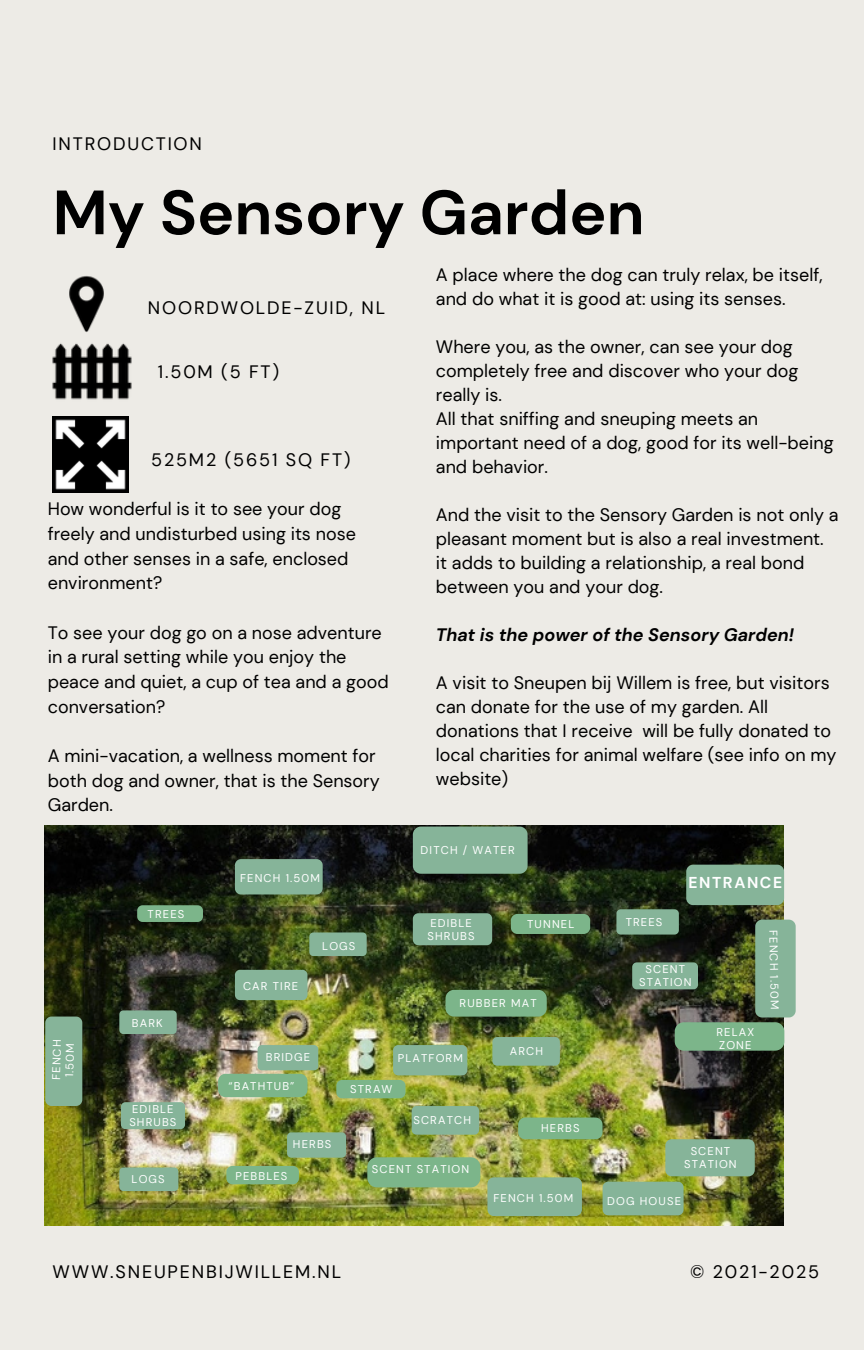
<style>
.page{position:relative;width:864px;height:1350px;background:#edebe6}
.page>*{position:absolute;margin:0;border:0;box-sizing:border-box;transform-origin:0 0}
.t1{font:700 62.32px "DM Sans";color:#000}
.t2{font:18px/24.1px "DM Sans";color:#000}
.t3{font:18px "DM Sans";letter-spacing:.1em;color:#000}
.t4{font:italic 700 18px "DM Sans";color:#000}
.t5{font:700 15.75px "DM Sans";letter-spacing:.1em;color:#fff}
.t6{font:11.25px/13px "DM Sans";letter-spacing:.1em;color:#fff;text-align:center}
</style>
<div class="page">
<img style="left:45px;top:826px;width:739px;height:399px">
<img style="left:69px;top:275px;width:35px;height:49px">
<img style="left:52px;top:324px;width:80px;height:93px">
<img style="left:53px;top:417px;width:76px;height:76px">
<svg style="left:137px;top:905px;width:66px;height:17px"></svg>
<div style="left:511px;top:914px;width:79px;height:20px;background:#7cb58a"></div>
<div style="left:446px;top:990px;width:101px;height:27px;background:#7cb58a"></div>
<div style="left:518px;top:1118px;width:85px;height:21px;background:#7cb58a"></div>
<div style="left:367px;top:1157px;width:113px;height:30px;background:#7cb58a"></div>
<svg style="left:226px;top:1166px;width:73px;height:18px"></svg>
<div style="left:121px;top:1102px;width:64px;height:27px;background:#86b499"></div>
<div style="left:665px;top:1139px;width:90px;height:37px;background:#86b499"></div>
<div style="left:603px;top:1182px;width:81px;height:33px;background:#86b499"></div>
<div style="left:235px;top:970px;width:72px;height:30px;background:#86b499"></div>
<div style="left:492px;top:1037px;width:68px;height:29px;background:#86b499"></div>
<div style="left:413px;top:913px;width:79px;height:32px;background:#86b499"></div>
<svg style="left:119px;top:1010px;width:58px;height:24px"></svg>
<div style="left:412px;top:1106px;width:67px;height:29px;background:#86b499"></div>
<div style="left:413px;top:827px;width:115px;height:47px;background:#86b499"></div>
<svg style="left:119px;top:1167px;width:59px;height:24px"></svg>
<div style="left:45px;top:1017px;width:37px;height:89px;background:#86b499"></div>
<div style="left:487px;top:1177px;width:95px;height:39px;background:#86b499"></div>
<img style="left:218px;top:1045px;width:100px;height:52px">
<div style="left:235px;top:859px;width:88px;height:35px;background:#86b499"></div>
<svg style="left:309px;top:932px;width:58px;height:24px"></svg>
<img style="left:336px;top:1045px;width:131px;height:53px">
<svg style="left:287px;top:1132px;width:59px;height:26px"></svg>
<img style="left:616px;top:865px;width:180px;height:186px">
<h1 class="t3" style="left:53px;top:132px;width:151px">INTRODUCTION</h1>
<h2 class="t1" style="left:53px;top:172px;width:593px">My Sensory Garden</h2>
<p class="t3" style="left:148px;top:296px;width:239px">NOORDWOLDE-ZUID, NL</p>
<h2 class="t2" style="left:158px;top:360px;width:123px">1.50M (5 FT)</h2>
<p class="t3" style="left:151px;top:448px;width:201px">525M2 (5651 SQ FT)</p>
<p class="t2" style="left:48px;top:497px;width:310px;line-height:24.8px">How wonderful is it to see your dog freely and undisturbed using its nose and other senses in a safe, enclosed environment?</p>
<p class="t2" style="left:48px;top:620px;width:342px;line-height:24.8px">To see your dog go on a nose adventure in a rural setting while you enjoy the peace and quiet, a cup of tea and a good conversation?</p>
<p class="t2" style="left:48px;top:744px;width:334px;line-height:24.8px">A mini-vacation, a wellness moment for both dog and owner, that is the Sensory<br>Garden.</p>
<h4 class="t2" style="left:436px;top:263px;width:388px">A place where the dog can truly relax, be itself, and do what it is good at: using its senses.</h4>
<h4 class="t2" style="left:436px;top:335px;width:399px">Where you, as the owner, can see your dog completely free and discover who your dog really is.<br>All that sniffing and sneuping meets an important need of a dog, good for its well-being and behavior.</h4>
<h4 class="t2" style="left:436px;top:503px;width:404px">And the visit to the Sensory Garden is not only a pleasant moment but is also a real investment. it adds to building a relationship, a real bond between you and your dog.</h4>
<h3 class="t4" style="left:436px;top:623px;width:360px">That is the power of the Sensory Garden!</h3>
<h4 class="t2" style="left:436px;top:671px;width:402px">A visit to Sneupen bij Willem is free, but visitors can donate for the use of my garden. All donations that I receive will be fully donated to local charities for animal welfare (see info on my website)</h4>
<p class="t6" style="left:50px;top:1080px;width:42px;text-align:left;rotate:-88deg">FENCH<br>1.50M</p>
<p class="t6" style="left:148px;top:908px;width:38px">TREES</p>
<p class="t6" style="left:132px;top:1017px;width:32px">BARK</p>
<p class="t6" style="left:240px;top:872px;width:81px">FENCH 1.50M</p>
<p class="t6" style="left:243px;top:979px;width:57px">CAR TIRE</p>
<p class="t6" style="left:322px;top:939px;width:35px">LOGS</p>
<p class="t6" style="left:266px;top:1050px;width:46px">BRIDGE</p>
<p class="t6" style="left:421px;top:843px;width:96px">DITCH / WATER</p>
<p class="t6" style="left:430px;top:917px;width:43px">EDIBLE</p>
<p class="t6" style="left:428px;top:930px;width:49px">SHRUBS</p>
<h4 class="t6" style="left:527px;top:918px;width:49px">TUNNEL</h4>
<p class="t6" style="left:460px;top:996px;width:79px">RUBBER MAT</p>
<p class="t6" style="left:398px;top:1052px;width:67px">PLATFORM</p>
<p class="t6" style="left:510px;top:1044px;width:35px">ARCH</p>
<p class="t6" style="left:626px;top:915px;width:38px">TREES</p>
<p class="t5" style="left:688px;top:872px;width:95px">ENTRANCE</p>
<p class="t6" style="left:639px;top:962px;width:54px">SCENT<br>STATION</p>
<p class="t6" style="left:717px;top:1026px;width:39px">RELAX</p>
<p class="t6" style="left:719px;top:1039px;width:34px">ZONE</p>
<p class="t6" style="left:780px;top:930px;width:81px;rotate:89deg">FENCH 1.50M</p>
<p class="t6" style="left:132px;top:1102px;width:43px">EDIBLE</p>
<p class="t6" style="left:129px;top:1115px;width:49px">SHRUBS</p>
<p class="t6" style="left:132px;top:1173px;width:35px">LOGS</p>
<h2 class="t6" style="left:228px;top:1080px;width:68px">“BATHTUB”</h2>
<p class="t6" style="left:293px;top:1138px;width:40px">HERBS</p>
<h4 class="t6" style="left:236px;top:1170px;width:53px">PEBBLES</h4>
<p class="t6" style="left:350px;top:1082px;width:44px">STRAW</p>
<p class="t6" style="left:413px;top:1113px;width:59px">SCRATCH</p>
<p class="t6" style="left:372px;top:1162px;width:99px">SCENT STATION</p>
<h4 class="t6" style="left:541px;top:1122px;width:40px">HERBS</h4>
<p class="t6" style="left:493px;top:1192px;width:81px">FENCH 1.50M</p>
<p class="t6" style="left:684px;top:1145px;width:54px">SCENT<br>STATION</p>
<p class="t6" style="left:607px;top:1194px;width:75px">DOG HOUSE</p>
<p class="t3" style="left:53px;top:1261px;width:290px">WWW.SNEUPENBIJWILLEM.NL</p>
<h2 class="t3" style="left:690px;top:1261px;width:131px">© 2021-2025</h2>
</div>
